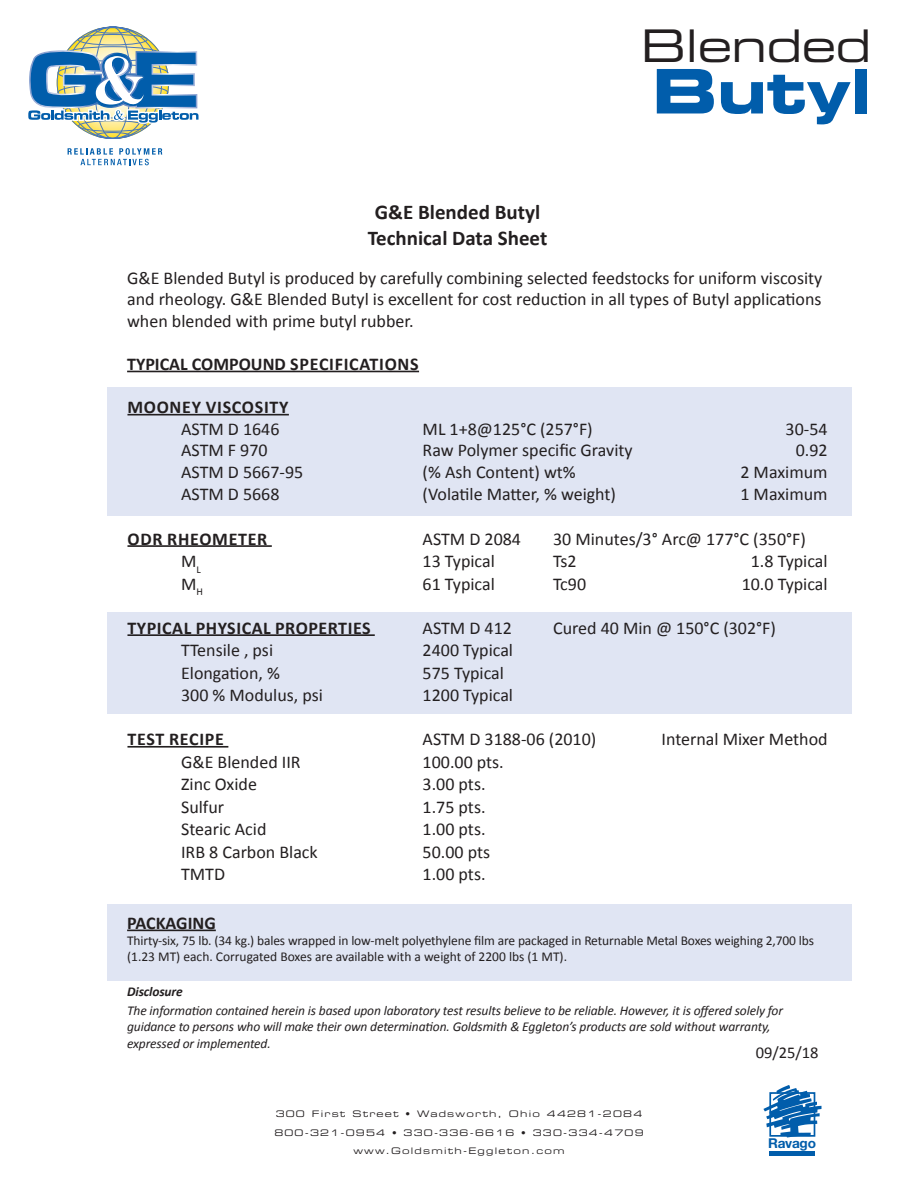
<style>
.page{position:relative;width:918px;height:1188px;background:#fff}
.page>*{position:absolute;margin:0;border:0;box-sizing:border-box;transform-origin:0 0}
.t1{font:61.5px "Eurostile Bold Extended Two";letter-spacing:-.01em;color:#015dab}
.t2{font:45px "Eurostile Extended Two";letter-spacing:-.01em;color:#231f20}
.t3{font:700 21px "Calibri";color:#231f20}
.t4{font:18px/21.6px "Calibri";color:#231f20;text-align:justify}
.t5{font:700 18px "Calibri";letter-spacing:.03em;color:#231f20}
.t6{font:700 18px "Calibri";color:#231f20}
.t7{font:16.5px "Calibri";color:#231f20}
.t8{font:700 13.65px "Helvetica Neue LT Std";letter-spacing:-.02em;color:#015dab}
.t9{font:italic 13.5px/16.2px "Calibri";letter-spacing:-.01em;color:#231f20}
.t10{font:13.5px/16.2px "Calibri";letter-spacing:-.01em;color:#231f20}
.t11{font:italic 700 13.5px "Calibri";letter-spacing:-.01em;color:#231f20}
.t12{font:9px "Eurostile Extended Two";letter-spacing:.13em;color:#231f20}
</style>
<div class="page">
<div style="left:108px;top:904px;width:744px;height:77px;background:#e0e5f3"></div>
<div style="left:108px;top:612px;width:744px;height:102px;background:#e0e5f3"></div>
<div style="left:108px;top:387px;width:744px;height:128px;background:#e0e5f3"></div>
<hr style="left:127px;top:371px;width:292px;height:1px;background:#231f20">
<hr style="left:127px;top:414px;width:162px;height:1px;background:#231f20">
<hr style="left:127px;top:545px;width:145px;height:2px;background:#231f20">
<hr style="left:127px;top:634px;width:248px;height:2px;background:#231f20">
<hr style="left:127px;top:746px;width:101px;height:2px;background:#231f20">
<hr style="left:127px;top:930px;width:89px;height:1px;background:#231f20">
<svg style="left:28px;top:27px;width:171px;height:112px"></svg>
<svg style="left:68px;top:148px;width:94px;height:17px"></svg>
<svg style="left:763px;top:1085px;width:59px;height:53px"></svg>
<hr style="left:769px;top:1151px;width:46px;height:4px;background:#015dab">
<p class="t2" style="left:641px;top:16px;width:232px">Blended</p>
<p class="t1" style="left:652px;top:48px;width:221px">Butyl</p>
<p class="t3" style="left:375px;top:199px;width:167px">G&amp;E Blended Butyl</p>
<p class="t3" style="left:368px;top:225px;width:181px">Technical Data Sheet</p>
<p class="t4" style="left:127px;top:266px;width:697px">G&amp;E Blended Butyl is produced by carefully combining selected feedstocks for uniform viscosity and rheology. G&amp;E Blended Butyl is excellent for cost reduction in all types of Butyl applications when blended with prime butyl rubber.</p>
<p class="t6" style="left:127px;top:353px;width:293px">TYPICAL COMPOUND SPECIFICATIONS</p>
<p class="t5" style="left:127px;top:396px;width:163px">MOONEY VISCOSITY</p>
<p class="t4" style="left:181px;top:417px;width:100px">ASTM D 1646</p>
<p class="t4" style="left:423px;top:417px;width:172px">ML 1+8@125°C (257°F)</p>
<p class="t4" style="left:786px;top:417px;width:44px">30-54</p>
<p class="t4" style="left:181px;top:439px;width:88px">ASTM F 970</p>
<p class="t4" style="left:423px;top:439px;width:212px">Raw Polymer specific Gravity</p>
<p class="t4" style="left:796px;top:439px;width:33px">0.92</p>
<p class="t4" style="left:181px;top:460px;width:124px">ASTM D 5667-95</p>
<p class="t4" style="left:423px;top:460px;width:155px">(% Ash Content) wt%</p>
<p class="t4" style="left:740px;top:460px;width:89px">2 Maximum</p>
<p class="t4" style="left:181px;top:483px;width:100px">ASTM D 5668</p>
<p class="t4" style="left:423px;top:483px;width:195px">(Volatile Matter, % weight)</p>
<p class="t4" style="left:740px;top:483px;width:89px">1 Maximum</p>
<p class="t5" style="left:127px;top:527px;width:141px">ODR RHEOMETER</p>
<p class="t4" style="left:423px;top:527px;width:100px">ASTM D 2084</p>
<p class="t4" style="left:553px;top:527px;width:254px">30 Minutes/3° Arc@ 177°C (350°F)</p>
<p class="t4" style="left:181px;top:549px;width:21px">M<sub>L</sub></p>
<p class="t4" style="left:423px;top:549px;width:74px">13 Typical</p>
<p class="t4" style="left:553px;top:549px;width:25px">Ts2</p>
<p class="t4" style="left:751px;top:549px;width:78px">1.8 Typical</p>
<p class="t4" style="left:181px;top:572px;width:23px">M<sub>H</sub></p>
<p class="t4" style="left:423px;top:572px;width:74px">61 Typical</p>
<p class="t4" style="left:553px;top:572px;width:35px">Tc90</p>
<p class="t4" style="left:742px;top:572px;width:87px">10.0 Typical</p>
<p class="t5" style="left:127px;top:616px;width:245px">TYPICAL PHYSICAL PROPERTIES</p>
<p class="t4" style="left:423px;top:616px;width:91px">ASTM D 412</p>
<p class="t4" style="left:553px;top:616px;width:224px">Cured 40 Min @ 150°C (302°F)</p>
<p class="t4" style="left:181px;top:638px;width:94px">TTensile , psi</p>
<p class="t4" style="left:423px;top:638px;width:92px">2400 Typical</p>
<p class="t4" style="left:181px;top:661px;width:100px">Elongation, %</p>
<p class="t4" style="left:423px;top:661px;width:83px">575 Typical</p>
<p class="t4" style="left:181px;top:683px;width:143px">300 % Modulus, psi</p>
<p class="t4" style="left:423px;top:683px;width:92px">1200 Typical</p>
<p class="t5" style="left:127px;top:728px;width:98px">TEST RECIPE</p>
<p class="t4" style="left:423px;top:728px;width:175px">ASTM D 3188-06 (2010)</p>
<p class="t4" style="left:662px;top:728px;width:167px">Internal Mixer Method</p>
<p class="t4" style="left:181px;top:750px;width:121px">G&amp;E Blended IIR</p>
<p class="t4" style="left:423px;top:750px;width:83px">100.00 pts.</p>
<p class="t4" style="left:181px;top:773px;width:77px">Zinc Oxide</p>
<p class="t4" style="left:423px;top:773px;width:64px">3.00 pts.</p>
<p class="t4" style="left:181px;top:795px;width:45px">Sulfur</p>
<p class="t4" style="left:423px;top:795px;width:64px">1.75 pts.</p>
<p class="t4" style="left:181px;top:818px;width:87px">Stearic Acid</p>
<p class="t4" style="left:423px;top:818px;width:64px">1.00 pts.</p>
<p class="t4" style="left:181px;top:840px;width:138px">IRB 8 Carbon Black</p>
<p class="t4" style="left:423px;top:840px;width:69px">50.00 pts</p>
<p class="t4" style="left:181px;top:863px;width:45px">TMTD</p>
<p class="t4" style="left:423px;top:863px;width:64px">1.00 pts.</p>
<p class="t6" style="left:127px;top:912px;width:90px">PACKAGING</p>
<p class="t10" style="left:127px;top:932px;width:688px">Thirty-six, 75 lb. (34 kg.) bales wrapped in low-melt polyethylene film are packaged in Returnable Metal Boxes weighing 2,700 lbs (1.23 MT) each. Corrugated Boxes are available with a weight of 2200 lbs (1 MT).</p>
<p class="t11" style="left:127px;top:983px;width:57px">Disclosure</p>
<p class="t9" style="left:127px;top:1002px;width:657px">The information contained herein is based upon laboratory test results believe to be reliable. However, it is offered solely for guidance to persons who will make their own determination. Goldsmith &amp; Eggleton’s products are sold without warranty, expressed or implemented.</p>
<p class="t7" style="left:756px;top:1042px;width:64px">09/25/18</p>
<p class="t12" style="left:276px;top:1107px;width:368px">300 First Street • Wadsworth, Ohio 44281-2084</p>
<p class="t12" style="left:274px;top:1126px;width:371px">800-321-0954 • 330-336-6616 • 330-334-4709</p>
<p class="t12" style="left:353px;top:1145px;width:213px">www.Goldsmith-Eggleton.com</p>
<p class="t8" style="left:768px;top:1134px;width:49px">Ravago</p>
</div>
